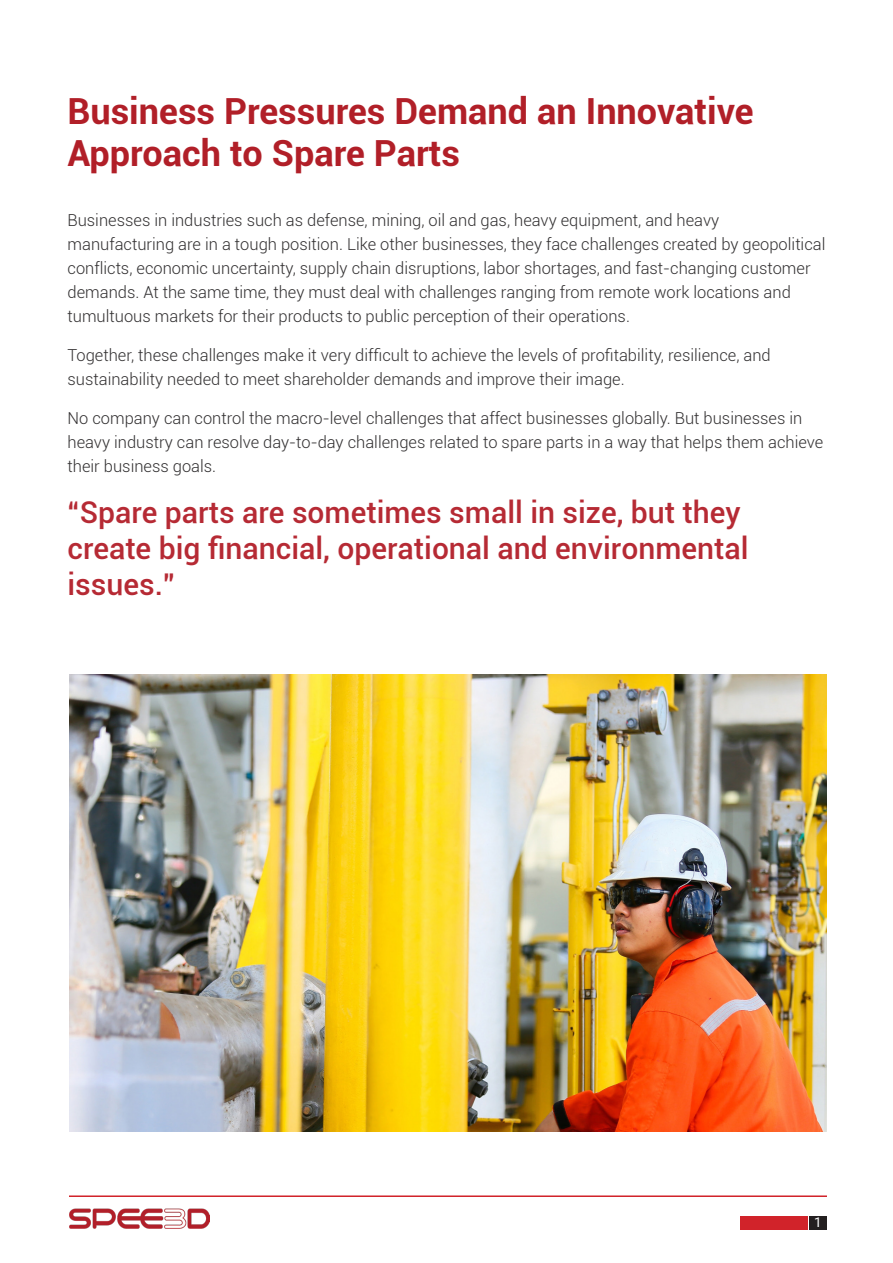
<style>
.page{position:relative;width:893px;height:1263px;background:#fff}
.page>*{position:absolute;margin:0;border:0;box-sizing:border-box;transform-origin:0 0}
.Roboto24_medium{font:700 36px/42px "Roboto";color:#b11f28}
.body_text{font:500 30px/36px "Roboto";color:#b62a34}
.t1{font:300 16.5px/24px "Roboto";color:#312f30}
.t2{font:13.5px "Roboto";color:#fff}
</style>
<div class="page">
<img style="left:69px;top:1208px;width:140px;height:20px">
<hr style="left:69px;top:1195px;width:758px;height:2px;background:#d1232a">
<div style="left:740px;top:1216px;width:68px;height:14px;background:#d1232a"></div>
<div style="left:809px;top:1216px;width:18px;height:14px;background:#231f20"></div>
<img style="left:69px;top:675px;width:758px;height:457px">
<p class="Roboto24_medium" style="left:68px;top:88px;width:688px">Business Pressures Demand an Innovative<br>Approach to Spare Parts</p>
<p class="t1" style="left:68px;top:207px;width:759px">Businesses in industries such as defense, mining, oil and gas, heavy equipment, and heavy manufacturing are in a tough position. Like other businesses, they face challenges created by geopolitical conflicts, economic uncertainty, supply chain disruptions, labor shortages, and fast-changing customer demands. At the same time, they must deal with challenges ranging from remote work locations and tumultuous markets for their products to public perception of their operations.</p>
<p class="t1" style="left:68px;top:342px;width:705px">Together, these challenges make it very difficult to achieve the levels of profitability, resilience, and sustainability needed to meet shareholder demands and improve their image.</p>
<p class="t1" style="left:68px;top:405px;width:757px">No company can control the macro-level challenges that affect businesses globally. But businesses in heavy industry can resolve day-to-day challenges related to spare parts in a way that helps them achieve their business goals.</p>
<p class="body_text" style="left:68px;top:493px;width:682px">“Spare parts are sometimes small in size, but they create big financial, operational and environmental issues.”</p>
<p class="t2" style="left:814px;top:1213px;width:9px">1</p>
</div>
